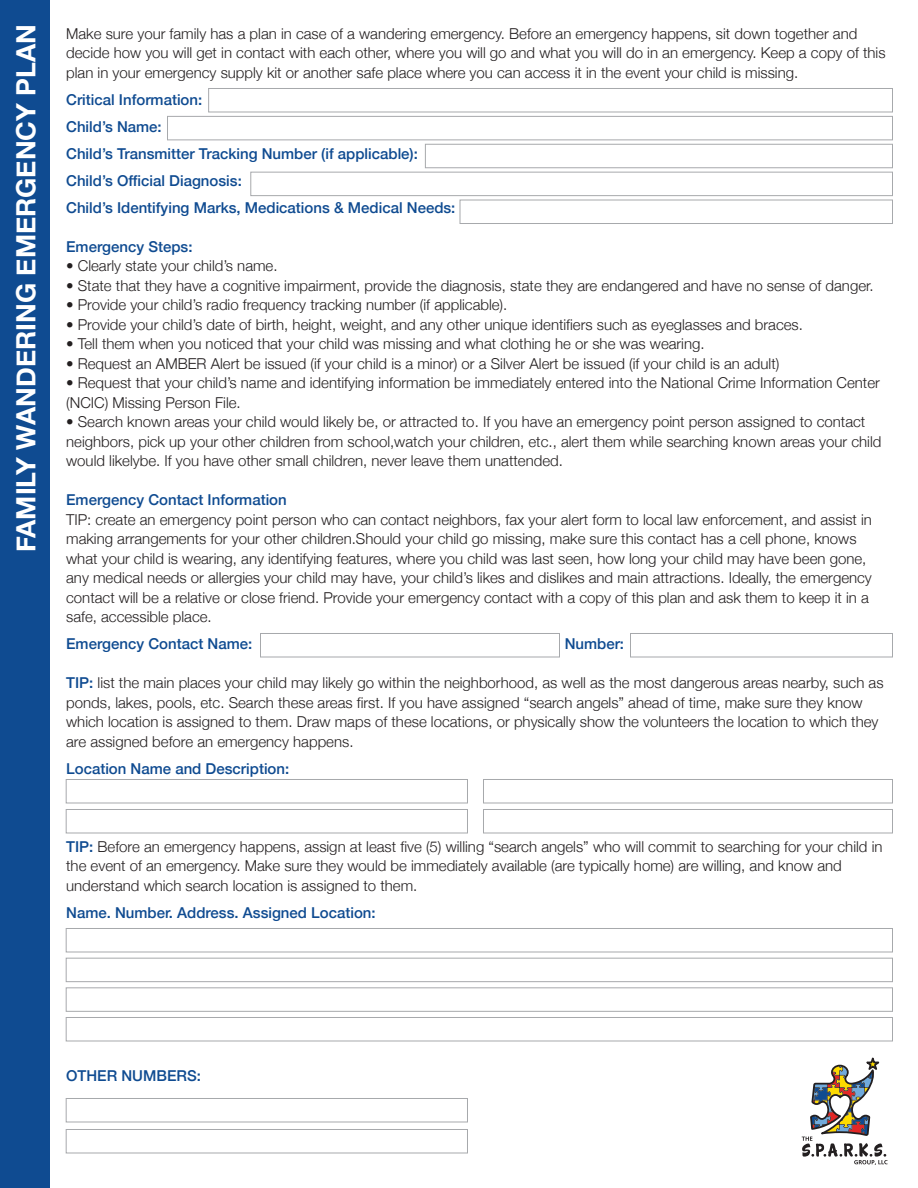
<style>
.page{position:relative;width:918px;height:1188px;background:#fff}
.page>*{position:absolute;margin:0;border:0;box-sizing:border-box;transform-origin:0 0}
.t1{font:700 26.55px "Helvetica Neue";color:#fff}
.t2{font:300 15px/19.5px "Helvetica Neue";color:#231f20}
.t3{font:500 15px/27px "Helvetica Neue";color:#0f4b91}
.s1{font-weight:500;color:#0f4b91}
</style>
<div class="page">
<div style="left:0;top:0;width:50px;height:1188px;background:#0f4b91"></div>
<div style="left:260px;top:633px;width:300px;height:24px;border:1px solid #a7a9ac"></div>
<div style="left:630px;top:633px;width:263px;height:24px;border:1px solid #a7a9ac"></div>
<div style="left:167px;top:116px;width:726px;height:24px;border:1px solid #a7a9ac"></div>
<div style="left:208px;top:88px;width:685px;height:24px;border:1px solid #a7a9ac"></div>
<div style="left:425px;top:144px;width:468px;height:24px;border:1px solid #a7a9ac"></div>
<div style="left:460px;top:200px;width:433px;height:24px;border:1px solid #a7a9ac"></div>
<div style="left:251px;top:172px;width:642px;height:24px;border:1px solid #a7a9ac"></div>
<div style="left:66px;top:779px;width:402px;height:24px;border:1px solid #a7a9ac"></div>
<div style="left:66px;top:928px;width:827px;height:24px;border:1px solid #a7a9ac"></div>
<div style="left:66px;top:958px;width:827px;height:24px;border:1px solid #a7a9ac"></div>
<div style="left:66px;top:988px;width:827px;height:24px;border:1px solid #a7a9ac"></div>
<div style="left:66px;top:1017px;width:827px;height:24px;border:1px solid #a7a9ac"></div>
<div style="left:483px;top:779px;width:410px;height:24px;border:1px solid #a7a9ac"></div>
<div style="left:66px;top:809px;width:402px;height:24px;border:1px solid #a7a9ac"></div>
<div style="left:483px;top:809px;width:410px;height:24px;border:1px solid #a7a9ac"></div>
<div style="left:66px;top:1129px;width:402px;height:24px;border:1px solid #a7a9ac"></div>
<div style="left:66px;top:1098px;width:402px;height:24px;border:1px solid #a7a9ac"></div>
<svg style="left:802px;top:1057px;width:86px;height:108px"></svg>
<h1 class="t1" style="left:5px;top:552px;width:529px;rotate:-90deg">FAMILY WANDERING EMERGENCY PLAN</h1>
<p class="t2" style="left:66px;top:23px;width:821px">Make sure your family has a plan in case of a wandering emergency. Before an emergency happens, sit down together and decide how you will get in contact with each other, where you will go and what you will do in an emergency. Keep a copy of this plan in your emergency supply kit or another safe place where you can access it in the event your child is missing.</p>
<p class="t3" style="left:66px;top:85px;width:391px">Critical Information:<br>Child’s Name:<br>Child’s Transmitter Tracking Number (if applicable):<br>Child’s Official Diagnosis:<br>Child’s Identifying Marks, Medications &amp; Medical Needs:</p>
<p class="t3" style="left:66px;top:232px;width:128px">Emergency Steps:</p>
<p class="t2" style="left:66px;top:255px;width:213px">• Clearly state your child’s name.</p>
<p class="t2" style="left:66px;top:275px;width:809px">• State that they have a cognitive impairment, provide the diagnosis, state they are endangered and have no sense of danger.</p>
<p class="t2" style="left:66px;top:294px;width:443px">• Provide your child’s radio frequency tracking number (if applicable).</p>
<p class="t2" style="left:66px;top:314px;width:738px">• Provide your child’s date of birth, height, weight, and any other unique identifiers such as eyeglasses and braces.</p>
<p class="t2" style="left:66px;top:333px;width:640px">• Tell them when you noticed that your child was missing and what clothing he or she was wearing.</p>
<p class="t2" style="left:66px;top:353px;width:715px">• Request an AMBER Alert be issued (if your child is a minor) or a Silver Alert be issued (if your child is an adult)</p>
<p class="t2" style="left:66px;top:372px;width:815px">• Request that your child’s name and identifying information be immediately entered into the National Crime Information Center (NCIC) Missing Person File.</p>
<p class="t2" style="left:66px;top:411px;width:817px">• Search known areas your child would likely be, or attracted to. If you have an emergency point person assigned to contact neighbors, pick up your other children from school,watch your children, etc., alert them while searching known areas your child would likelybe. If you have other small children, never leave them unattended.</p>
<p class="t3" style="left:66px;top:485px;width:222px">Emergency Contact Information</p>
<p class="t2" style="left:66px;top:509px;width:807px">TIP: create an emergency point person who can contact neighbors, fax your alert form to local law enforcement, and assist in making arrangements for your other children.Should your child go missing, make sure this contact has a cell phone, knows what your child is wearing, any identifying features, where you child was last seen, how long your child may have been gone, any medical needs or allergies your child may have, your child’s likes and dislikes and main attractions. Ideally, the emergency contact will be a relative or close friend. Provide your emergency contact with a copy of this plan and ask them to keep it in a safe, accessible place.</p>
<p class="t3" style="left:66px;top:629px;width:188px">Emergency Contact Name:</p>
<p class="t3" style="left:565px;top:629px;width:61px">Number:</p>
<p class="t2" style="left:66px;top:672px;width:819px"><span class="s1">TIP:</span> list the main places your child may likely go within the neighborhood, as well as the most dangerous areas nearby, such as ponds, lakes, pools, etc. Search these areas first. If you have assigned “search angels” ahead of time, make sure they know which location is assigned to them. Draw maps of these locations, or physically show the volunteers the location to which they are assigned before an emergency happens.</p>
<p class="t3" style="left:66px;top:754px;width:225px">Location Name and Description:</p>
<p class="t2" style="left:66px;top:836px;width:818px"><span class="s1">TIP:</span> Before an emergency happens, assign at least five (5) willing “search angels” who will commit to searching for your child in the event of an emergency. Make sure they would be immediately available (are typically home) are willing, and know and understand which search location is assigned to them.</p>
<p class="t3" style="left:66px;top:898px;width:311px">Name. Number. Address. Assigned Location:</p>
<p class="t3" style="left:66px;top:1061px;width:136px">OTHER NUMBERS:</p>
</div>
